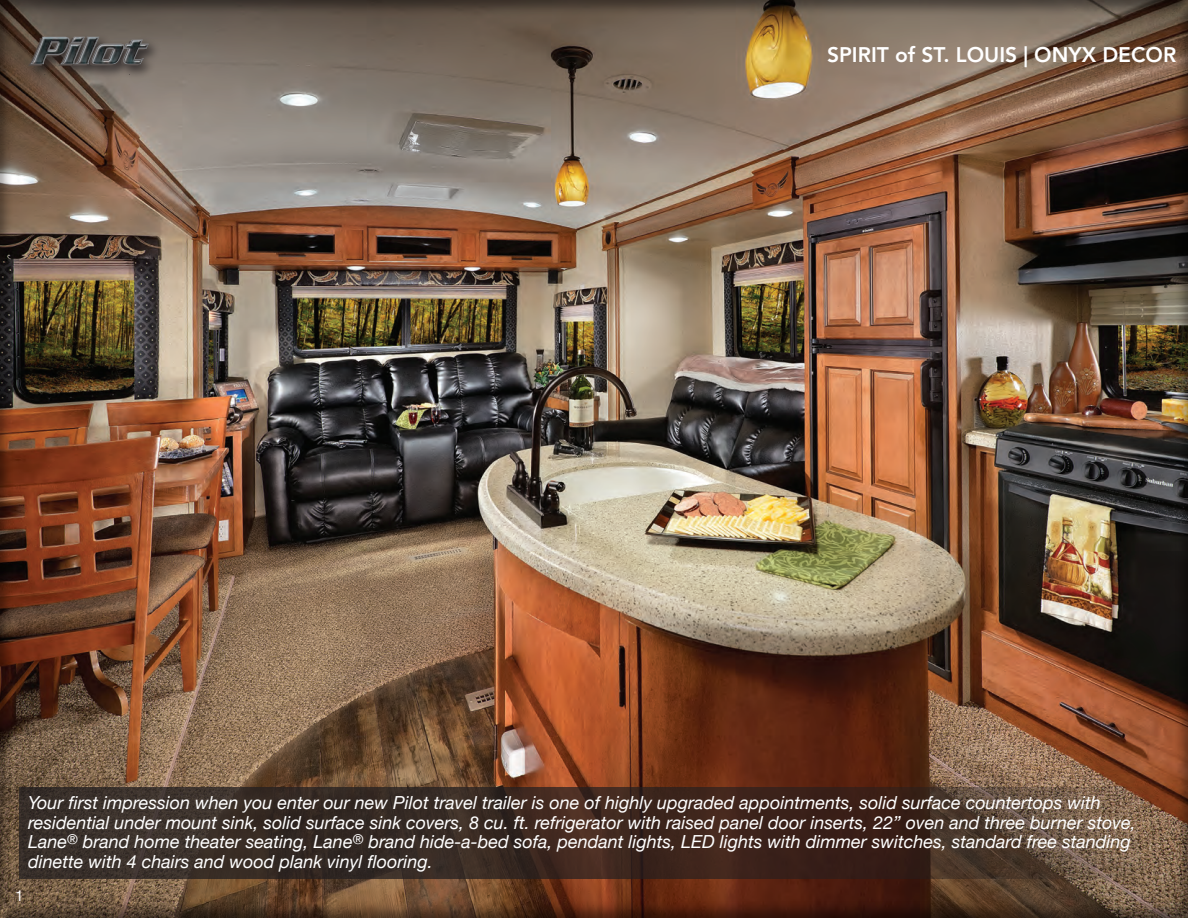
<style>
.page{position:relative;width:1188px;height:918px;background:#fff}
.page>*{position:absolute;margin:0;border:0;box-sizing:border-box;transform-origin:0 0}
.t1{font:800 21px "Avenir";color:#fff}
.t2{font:italic 18px/19.5px "Helvetica Neue";color:#fff}
.t3{font:15px "Helvetica Neue";color:#fff}
</style>
<div class="page">
<div style="left:0;top:0;width:1188px;height:918px;background:#231f20;opacity:.5"></div>
<svg style="left:19px;top:787px;width:1152px;height:91px;background:#433127"></svg>
<div style="left:26px;top:34px;width:135px;height:46px;background:#231f20;opacity:.75"></div>
<svg style="left:28px;top:37px;width:121px;height:29px"></svg>
<img style="left:32px;top:38px;width:116px;height:26px">
<svg style="left:44px;top:74px;width:86px;height:1px"></svg>
<p class="t1" style="left:827px;top:42px;width:351px">SPIRIT of ST. LOUIS | ONYX DECOR</p>
<p class="t2" style="left:28px;top:793px;width:1109px">Your first impression when you enter our new Pilot travel trailer is one of highly upgraded appointments, solid surface countertops with residential under mount sink, solid surface sink covers, 8 cu. ft. refrigerator with raised panel door inserts, 22” oven and three burner stove, Lane<sup>®</sup> brand home theater seating, Lane<sup>®</sup> brand hide-a-bed sofa, pendant lights, LED lights with dimmer switches, standard free standing dinette with 4 chairs and wood plank vinyl flooring.</p>
<p class="t3" style="left:15px;top:887px;width:10px">1</p>
</div>
